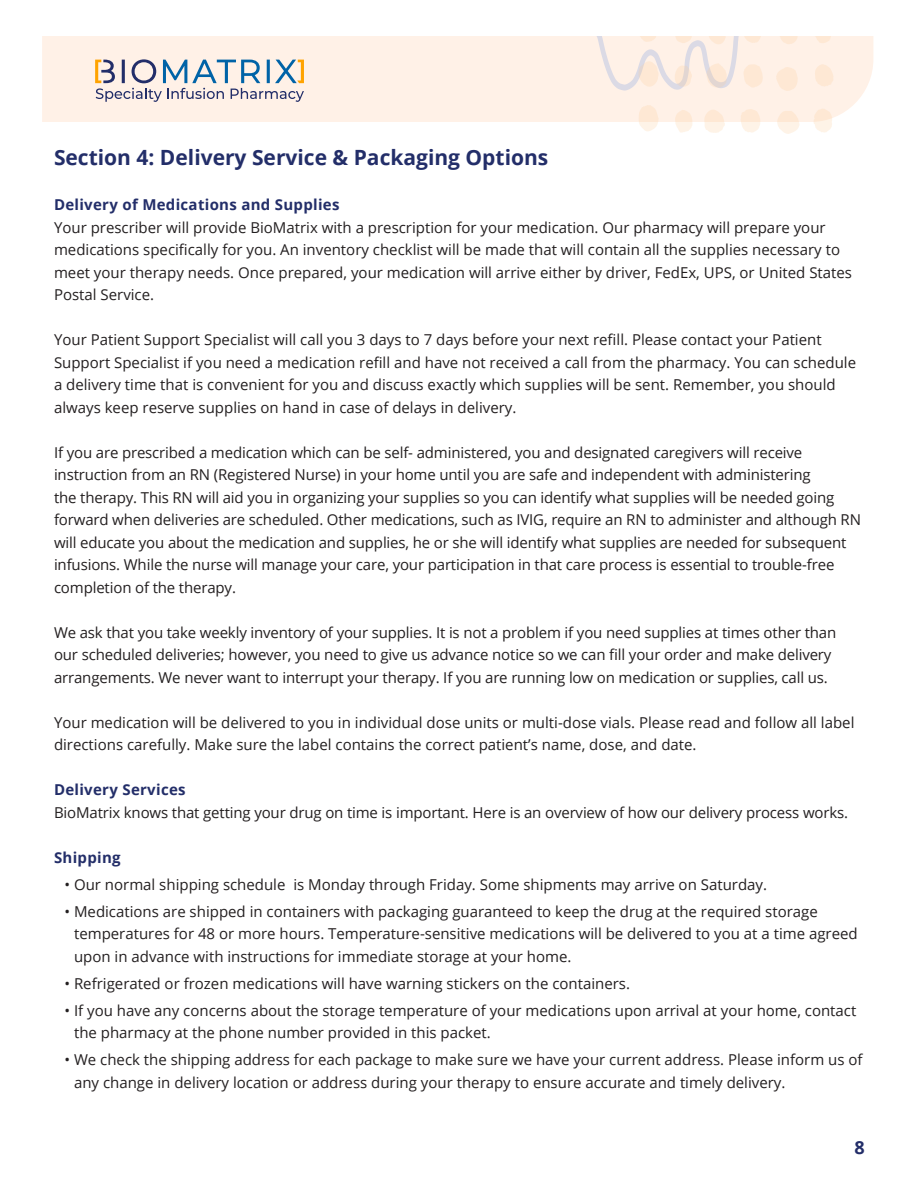
<style>
.page{position:relative;width:918px;height:1188px;background:#fff}
.page>*{position:absolute;margin:0;border:0;box-sizing:border-box;transform-origin:0 0}
.t1{font:700 21px "Open Sans";color:#232e69}
.t2{font:700 18px "Open Sans";color:#232e69}
.t3{font:15px/22.5px "Open Sans";color:#231f20}
.t4{font:700 15px "Open Sans";letter-spacing:.02em;color:#232e69}
</style>
<div class="page">
<div style="left:42px;top:36px;width:831px;height:86px;background:#fff1e7"></div>
<svg style="left:95px;top:59px;width:209px;height:43px;background:#c9c9cc"></svg>
<svg style="left:638px;top:104px;width:21px;height:27px"></svg>
<svg style="left:777px;top:109px;width:23px;height:25px"></svg>
<svg style="left:741px;top:109px;width:20px;height:24px"></svg>
<svg style="left:675px;top:110px;width:18px;height:23px"></svg>
<svg style="left:813px;top:108px;width:20px;height:25px"></svg>
<svg style="left:704px;top:108px;width:21px;height:25px"></svg>
<svg style="left:815px;top:64px;width:19px;height:23px"></svg>
<svg style="left:775px;top:67px;width:24px;height:25px"></svg>
<svg style="left:778px;top:36px;width:20px;height:9px"></svg>
<svg style="left:813px;top:36px;width:19px;height:8px"></svg>
<svg style="left:596px;top:36px;width:168px;height:55px;background:#f8ebe3"></svg>
<h1 class="t1" style="left:54px;top:143px;width:496px">Section 4: Delivery Service &amp; Packaging Options</h1>
<p class="t4" style="left:54px;top:194px;width:287px">Delivery of Medications and Supplies</p>
<p class="t3" style="left:54px;top:216px;width:800px">Your prescriber will provide BioMatrix with a prescription for your medication. Our pharmacy will prepare your medications specifically for you. An inventory checklist will be made that will contain all the supplies necessary to meet your therapy needs. Once prepared, your medication will arrive either by driver, FedEx, UPS, or United States Postal Service.</p>
<p class="t3" style="left:54px;top:328px;width:804px">Your Patient Support Specialist will call you 3 days to 7 days before your next refill. Please contact your Patient Support Specialist if you need a medication refill and have not received a call from the pharmacy. You can schedule a delivery time that is convenient for you and discuss exactly which supplies will be sent. Remember, you should always keep reserve supplies on hand in case of delays in delivery.</p>
<p class="t3" style="left:54px;top:441px;width:809px">If you are prescribed a medication which can be self- administered, you and designated caregivers will receive instruction from an RN (Registered Nurse) in your home until you are safe and independent with administering<br>the therapy. This RN will aid you in organizing your supplies so you can identify what supplies will be needed going forward when deliveries are scheduled. Other medications, such as IVIG, require an RN to administer and although RN will educate you about the medication and supplies, he or she will identify what supplies are needed for subsequent infusions. While the nurse will manage your care, your participation in that care process is essential to trouble-free completion of the therapy.</p>
<p class="t3" style="left:54px;top:621px;width:784px">We ask that you take weekly inventory of your supplies. It is not a problem if you need supplies at times other than our scheduled deliveries; however, you need to give us advance notice so we can fill your order and make delivery arrangements. We never want to interrupt your therapy. If you are running low on medication or supplies, call us.</p>
<p class="t3" style="left:54px;top:711px;width:802px">Your medication will be delivered to you in individual dose units or multi-dose vials. Please read and follow all label directions carefully. Make sure the label contains the correct patient’s name, dose, and date.</p>
<p class="t4" style="left:54px;top:779px;width:133px">Delivery Services</p>
<p class="t3" style="left:54px;top:801px;width:796px">BioMatrix knows that getting your drug on time is important. Here is an overview of how our delivery process works.</p>
<p class="t4" style="left:54px;top:847px;width:68px">Shipping</p>
<p class="t3" style="left:64px;top:873px;width:704px">• Our normal shipping schedule is Monday through Friday. Some shipments may arrive on Saturday.</p>
<p class="t3" style="left:74px;top:900px;width:785px;text-indent:-10px">• Medications are shipped in containers with packaging guaranteed to keep the drug at the required storage temperatures for 48 or more hours. Temperature-sensitive medications will be delivered to you at a time agreed upon in advance with instructions for immediate storage at your home.</p>
<p class="t3" style="left:64px;top:972px;width:567px">• Refrigerated or frozen medications will have warning stickers on the containers.</p>
<p class="t3" style="left:74px;top:999px;width:784px;text-indent:-10px">• If you have any concerns about the storage temperature of your medications upon arrival at your home, contact the pharmacy at the phone number provided in this packet.</p>
<p class="t3" style="left:74px;top:1048px;width:790px;text-indent:-10px">• We check the shipping address for each package to make sure we have your current address. Please inform us of any change in delivery location or address during your therapy to ensure accurate and timely delivery.</p>
<p class="t2" style="left:855px;top:1135px;width:12px">8</p>
</div>
